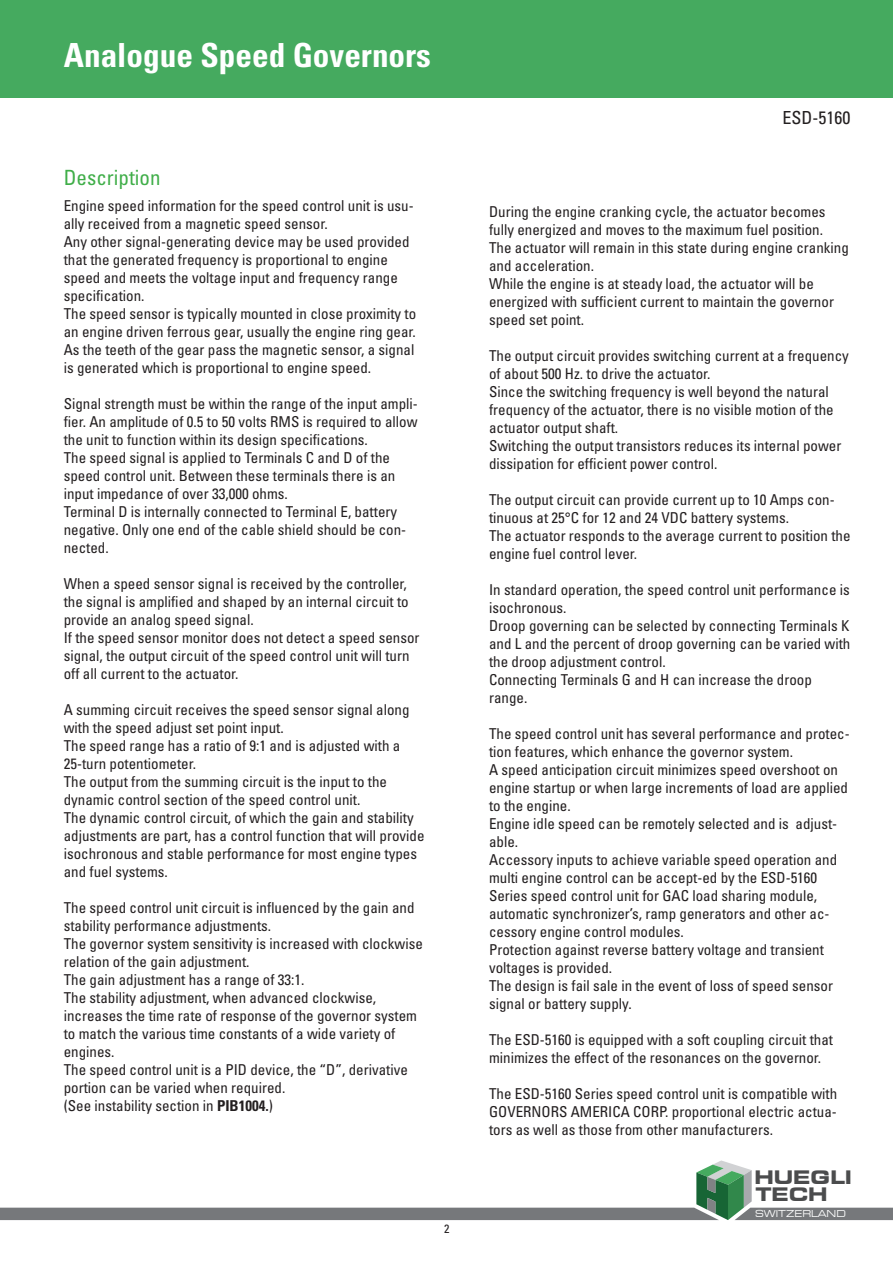
<style>
.page{position:relative;width:893px;height:1263px;background:#fff}
.page>*{position:absolute;margin:0;border:0;box-sizing:border-box;transform-origin:0 0}
.t1{font:700 condensed 33.15px "Univers LT Std";color:#fff}
.t2{font:condensed 21px "Univers LT Std";color:#40ae49}
.t3{font:700 expanded 18.45px/17.9px "Square 721 BT";color:#4b4c4d}
.t4{font:condensed 18px "Univers LT Std";color:#231f20}
.t5{font:condensed 15px/18px "Univers LT Std";color:#231f20}
.t6{font:condensed 12px "Univers LT Std";color:#231f20}
.t7{font:expanded 9.45px "Square 721 BT";color:#fff;scale:.96 1}
.s1{font-weight:700}
</style>
<div class="page">
<div style="left:0;top:0;width:893px;height:98px;background:#45aa5f"></div>
<svg style="left:0;top:1160px;width:893px;height:60px"></svg>
<p class="t1" style="left:64px;top:34px;width:369px">Analogue Speed Governors</p>
<p class="t2" style="left:64px;top:165px;width:98px">Description</p>
<p class="t5" style="left:64px;top:196px;width:351px">Engine speed information for the speed control unit is usu&shy;ally received from a magnetic speed sensor.</p>
<p class="t5" style="left:64px;top:232px;width:347px">Any other signal-generating device may be used provided that the generated frequency is proportional to engine speed and meets the voltage input and frequency range specification.</p>
<p class="t5" style="left:64px;top:304px;width:354px">The speed sensor is typically mounted in close proximity to an engine driven ferrous gear, usually the engine ring gear.<br>As the teeth of the gear pass the magnetic sensor, a signal is generated which is proportional to engine speed.</p>
<p class="t5" style="left:64px;top:394px;width:356px;text-align:justify">Signal strength must be within the range of the input ampli&shy;fier. An amplitude of 0.5 to 50 volts RMS is required to allow the unit to function within its design specifications.</p>
<p class="t5" style="left:64px;top:448px;width:333px">The speed signal is applied to Terminals C and D of the speed control unit. Between these terminals there is an input impedance of over 33,000 ohms.</p>
<p class="t5" style="left:64px;top:502px;width:344px">Terminal D is internally connected to Terminal E, battery negative. Only one end of the cable shield should be con&shy;nected.</p>
<p class="t5" style="left:64px;top:574px;width:346px">When a speed sensor signal is received by the controller, the signal is amplified and shaped by an internal circuit to provide an analog speed signal.</p>
<p class="t5" style="left:64px;top:628px;width:357px">If the speed sensor monitor does not detect a speed sensor signal, the output circuit of the speed control unit will turn off all current to the actuator.</p>
<p class="t5" style="left:64px;top:700px;width:347px">A summing circuit receives the speed sensor signal along with the speed adjust set point input.</p>
<p class="t5" style="left:64px;top:736px;width:338px">The speed range has a ratio of 9:1 and is adjusted with a<br>25-turn potentiometer.</p>
<p class="t5" style="left:64px;top:772px;width:325px">The output from the summing circuit is the input to the dynamic control section of the speed control unit.</p>
<p class="t5" style="left:64px;top:808px;width:362px">The dynamic control circuit, of which the gain and stability adjustments are part, has a control function that will provide isochronous and stable performance for most engine types and fuel systems.</p>
<p class="t5" style="left:64px;top:898px;width:352px">The speed control unit circuit is influenced by the gain and stability performance adjustments.</p>
<p class="t5" style="left:64px;top:934px;width:361px">The governor system sensitivity is increased with clockwise relation of the gain adjustment.</p>
<p class="t5" style="left:64px;top:970px;width:242px">The gain adjustment has a range of 33:1.</p>
<p class="t5" style="left:64px;top:988px;width:355px">The stability adjustment, when advanced clockwise, increases the time rate of response of the governor system to match the various time constants of a wide variety of engines.</p>
<p class="t5" style="left:64px;top:1060px;width:346px">The speed control unit is a PID device, the “D”, derivative portion can be varied when required.</p>
<p class="t5" style="left:64px;top:1096px;width:211px">(See instability section in <span class="s1">PIB1004.</span>)</p>
<p class="t6" style="left:444px;top:1221px;width:7px">2</p>
<p class="t4" style="left:782px;top:106px;width:69px">ESD-5160</p>
<p class="t5" style="left:489px;top:202px;width:338px">During the engine cranking cycle, the actuator becomes fully energized and moves to the maximum fuel position.</p>
<p class="t5" style="left:489px;top:238px;width:361px">The actuator will remain in this state during engine cranking and acceleration.</p>
<p class="t5" style="left:489px;top:274px;width:346px">While the engine is at steady load, the actuator will be energized with sufficient current to maintain the governor speed set point.</p>
<p class="t5" style="left:489px;top:346px;width:361px">The output circuit provides switching current at a frequency of about 500 Hz. to drive the actuator.</p>
<p class="t5" style="left:489px;top:382px;width:346px">Since the switching frequency is well beyond the natural frequency of the actuator, there is no visible motion of the actuator output shaft.</p>
<p class="t5" style="left:489px;top:436px;width:354px">Switching the output transistors reduces its internal power dissipation for efficient power control.</p>
<p class="t5" style="left:489px;top:490px;width:347px">The output circuit can provide current up to 10 Amps con&shy;tinuous at 25°C for 12 and 24 VDC battery systems.</p>
<p class="t5" style="left:489px;top:526px;width:363px">The actuator responds to the average current to position the engine fuel control lever.</p>
<p class="t5" style="left:489px;top:580px;width:362px">In standard operation, the speed control unit performance is isochronous.</p>
<p class="t5" style="left:489px;top:616px;width:363px;text-align:justify">Droop governing can be selected by connecting Terminals K and L and the percent of droop governing can be varied with the droop adjustment control.</p>
<p class="t5" style="left:489px;top:670px;width:324px">Connecting Terminals G and H can increase the droop range.</p>
<p class="t5" style="left:489px;top:724px;width:362px">The speed control unit has several performance and protec&shy;tion features, which enhance the governor system.</p>
<p class="t5" style="left:489px;top:760px;width:361px">A speed anticipation circuit minimizes speed overshoot on engine startup or when large increments of load are applied to the engine.</p>
<p class="t5" style="left:489px;top:814px;width:350px">Engine idle speed can be remotely selected and is adjust&shy;able.</p>
<p class="t5" style="left:489px;top:850px;width:350px">Accessory inputs to achieve variable speed operation and multi engine control can be accept-ed by the ESD-5160<br>Series speed control unit for GAC load sharing module, automatic synchronizer’s, ramp generators and other ac&shy;cessory engine control modules.</p>
<p class="t5" style="left:489px;top:940px;width:336px">Protection against reverse battery voltage and transient voltages is provided.</p>
<p class="t5" style="left:489px;top:976px;width:346px">The design is fail sale in the event of loss of speed sensor signal or battery supply.</p>
<p class="t5" style="left:489px;top:1030px;width:346px">The ESD-5160 is equipped with a soft coupling circuit that minimizes the effect of the resonances on the governor.</p>
<p class="t5" style="left:489px;top:1084px;width:350px;text-align:justify">The ESD-5160 Series speed control unit is compatible with GOVERNORS AMERICA CORP. proportional electric actua&shy;tors as well as those from other manufacturers.</p>
<p class="t3" style="left:754px;top:1168px;width:99px">HUEGLI<br>TECH</p>
<p class="t7" style="left:755px;top:1208px;width:96px">SWITZERLAND</p>
</div>
